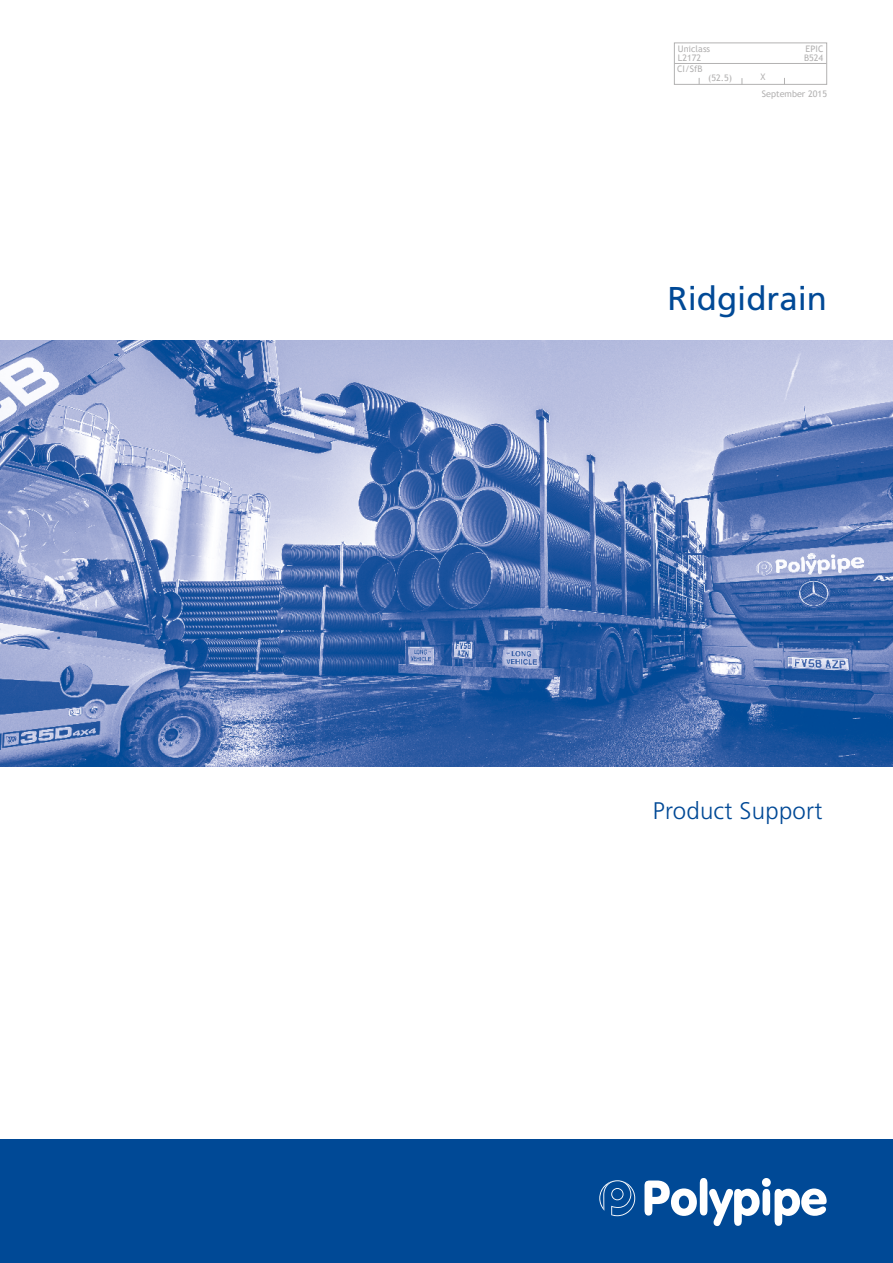
<style>
.page{position:relative;width:893px;height:1263px;background:#fff}
.page>*{position:absolute;margin:0;border:0;box-sizing:border-box;transform-origin:0 0}
.t1{font:33px "Frutiger LT Std";color:#004996}
.t2{font:300 24px "Frutiger LT Std";letter-spacing:.01em;color:#004996}
.t3{font:9px/17px "Trebuchet MS";color:#b3b2b2}
</style>
<div class="page">
<div style="left:674px;top:43px;width:153px;height:42px;border:1px solid #b3b2b2"></div>
<hr style="left:674px;top:63px;width:152px;height:1px;background:#b3b2b2">
<div style="left:0;top:1140px;width:893px;height:123px;background:#004996"></div>
<svg style="left:599px;top:1180px;width:36px;height:36px"></svg>
<svg style="left:644px;top:1178px;width:183px;height:48px"></svg>
<img style="left:0;top:340px;width:893px;height:426px">
<p class="t3" style="left:678px;top:40px;width:34px">Uniclass</p>
<p class="t3" style="left:806px;top:40px;width:19px">EPIC</p>
<p class="t3" style="left:678px;top:49px;width:25px">L2172</p>
<p class="t3" style="left:804px;top:49px;width:21px">B524</p>
<p class="t3" style="left:677px;top:61px;width:27px">CI/SfB</p>
<p class="t3" style="left:708px;top:70px;width:26px">(52.5)</p>
<p class="t3" style="left:761px;top:69px;width:68px">X<br>September 2015</p>
<h1 class="t1" style="left:667px;top:279px;width:161px">Ridgidrain</h1>
<h2 class="t2" style="left:653px;top:797px;width:171px">Product Support</h2>
</div>
